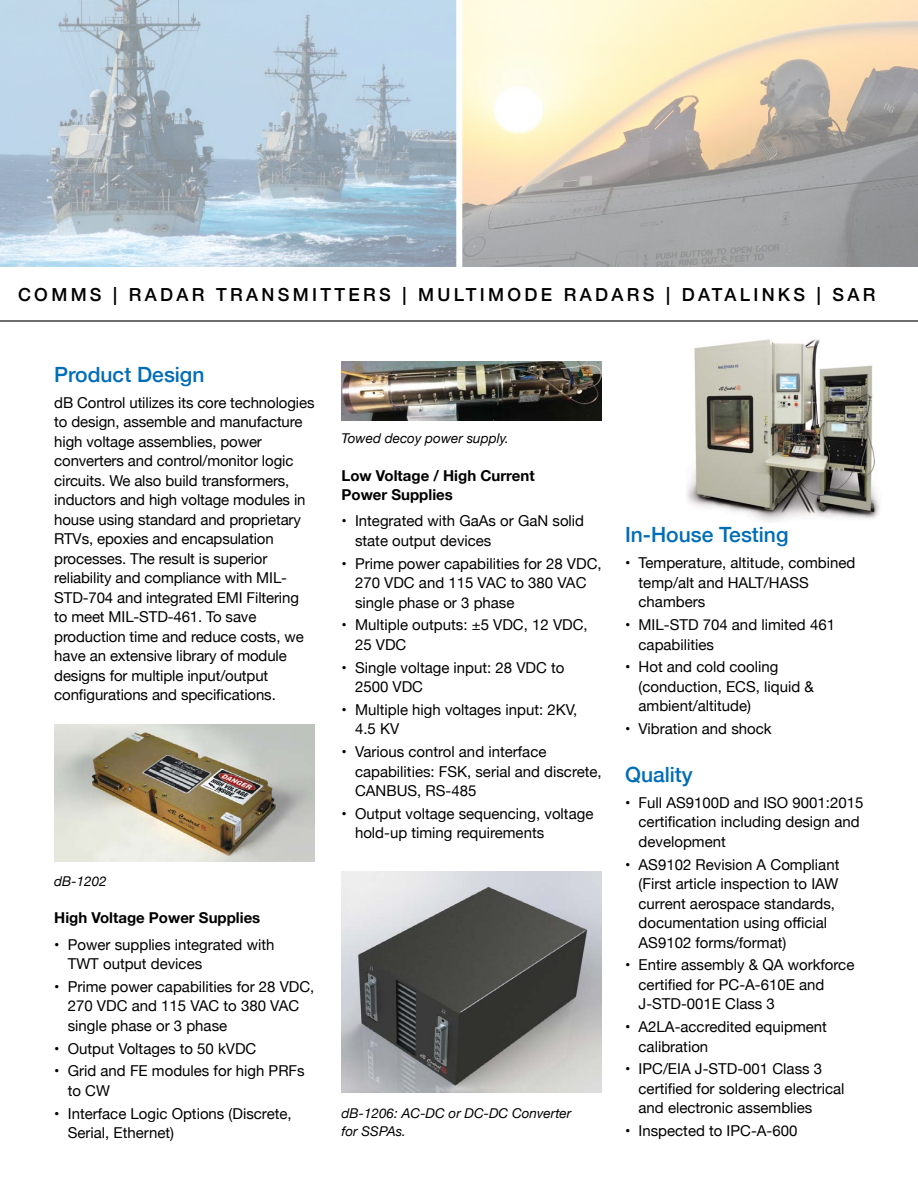
<style>
.page{position:relative;width:918px;height:1188px;background:#fff}
.page>*{position:absolute;margin:0;border:0;box-sizing:border-box;transform-origin:0 0}
.t1{font:500 21px "Helvetica Neue";color:#006db7}
.t2{font:500 18px "Helvetica Neue";letter-spacing:.185em;color:#000}
.t3{font:15px/19.5px "Helvetica Neue";color:#000}
.t4{font:700 15px/19.5px "Helvetica Neue";color:#000}
.t5{font:italic 13.5px/18px "Helvetica Neue";color:#000}
</style>
<div class="page">
<img style="left:55px;top:725px;width:260px;height:136px">
<img style="left:687px;top:339px;width:193px;height:183px">
<img style="left:0;top:0;width:918px;height:266px">
<div style="left:456px;top:0;width:6px;height:285px;background:#fff"></div>
<img style="left:342px;top:872px;width:259px;height:221px">
<img style="left:342px;top:361px;width:259px;height:60px">
<hr style="left:0;top:320px;width:918px;height:2px;background:#000">
<p class="t2" style="left:18px;top:280px;width:859px">COMMS | RADAR TRANSMITTERS | MULTIMODE RADARS | DATALINKS | SAR</p>
<h1 class="t1" style="left:54px;top:357px;width:152px">Product Design</h1>
<p class="t3" style="left:54px;top:394px;width:262px">dB Control utilizes its core technologies to design, assemble and manufacture high voltage assemblies, power converters and control/monitor logic circuits. We also build transformers, inductors and high voltage modules in house using standard and proprietary RTVs, epoxies and encapsulation processes. The result is superior reliability and compliance with MIL-STD-704 and integrated EMI Filtering to meet MIL-STD-461. To save production time and reduce costs, we have an extensive library of module designs for multiple input/output configurations and specifications.</p>
<p class="t5" style="left:54px;top:873px;width:54px">dB-1202</p>
<p class="t4" style="left:54px;top:909px;width:208px">High Voltage Power Supplies</p>
<p class="t3" style="left:68px;top:935px;width:208px;text-indent:-14px">• Power supplies integrated with<br>TWT output devices</p>
<p class="t3" style="left:68px;top:978px;width:248px;text-indent:-14px">• Prime power capabilities for 28 VDC,<br>270 VDC and 115 VAC to 380 VAC single phase or 3 phase</p>
<p class="t3" style="left:54px;top:1039px;width:204px">• Output Voltages to 50 kVDC</p>
<p class="t3" style="left:68px;top:1062px;width:238px;text-indent:-14px">• Grid and FE modules for high PRFs to CW</p>
<p class="t3" style="left:68px;top:1104px;width:225px;text-indent:-14px">• Interface Logic Options (Discrete,<br>Serial, Ethernet)</p>
<p class="t5" style="left:342px;top:430px;width:169px">Towed decoy power supply.</p>
<p class="t4" style="left:342px;top:466px;width:195px">Low Voltage / High Current<br>Power Supplies</p>
<p class="t3" style="left:355px;top:512px;width:231px;text-indent:-13px">• Integrated with GaAs or GaN solid state output devices</p>
<p class="t3" style="left:355px;top:554px;width:248px;text-indent:-13px">• Prime power capabilities for 28 VDC,<br>270 VDC and 115 VAC to 380 VAC single phase or 3 phase</p>
<p class="t3" style="left:355px;top:616px;width:234px;text-indent:-13px">• Multiple outputs: ±5 VDC, 12 VDC,<br>25 VDC</p>
<p class="t3" style="left:355px;top:658px;width:211px;text-indent:-13px">• Single voltage input: 28 VDC to<br>2500 VDC</p>
<p class="t3" style="left:355px;top:701px;width:224px;text-indent:-13px">• Multiple high voltages input: 2KV,<br>4.5 KV</p>
<p class="t3" style="left:355px;top:743px;width:248px;text-indent:-13px">• Various control and interface capabilities: FSK, serial and discrete,<br>CANBUS, RS-485</p>
<p class="t3" style="left:355px;top:805px;width:240px;text-indent:-14px">• Output voltage sequencing, voltage hold-up timing requirements</p>
<p class="t5" style="left:342px;top:1105px;width:231px">dB-1206: AC-DC or DC-DC Converter for SSPAs.</p>
<h1 class="t1" style="left:625px;top:518px;width:165px">In-House Testing</h1>
<p class="t3" style="left:639px;top:554px;width:218px;text-indent:-14px">• Temperature, altitude, combined temp/alt and HALT/HASS chambers</p>
<p class="t3" style="left:639px;top:616px;width:198px;text-indent:-14px">• MIL-STD 704 and limited 461 capabilities</p>
<p class="t3" style="left:639px;top:658px;width:177px;text-indent:-14px">• Hot and cold cooling (conduction, ECS, liquid &amp; ambient/altitude)</p>
<p class="t3" style="left:625px;top:720px;width:148px">• Vibration and shock</p>
<h1 class="t1" style="left:625px;top:757px;width:69px">Quality</h1>
<p class="t3" style="left:639px;top:794px;width:226px;text-indent:-14px">• Full AS9100D and ISO 9001:2015 certification including design and development</p>
<p class="t3" style="left:639px;top:855px;width:202px;text-indent:-14px">• AS9102 Revision A Compliant (First article inspection to IAW current aerospace standards, documentation using official<br>AS9102 forms/format)</p>
<p class="t3" style="left:639px;top:956px;width:217px;text-indent:-14px">• Entire assembly &amp; QA workforce certified for PC-A-610E and<br>J-STD-001E Class 3</p>
<p class="t3" style="left:639px;top:1018px;width:190px;text-indent:-14px">• A2LA-accredited equipment calibration</p>
<p class="t3" style="left:639px;top:1060px;width:208px;text-indent:-14px">• IPC/EIA J-STD-001 Class 3 certified for soldering electrical and electronic assemblies</p>
<p class="t3" style="left:625px;top:1122px;width:174px">• Inspected to IPC-A-600</p>
</div>
